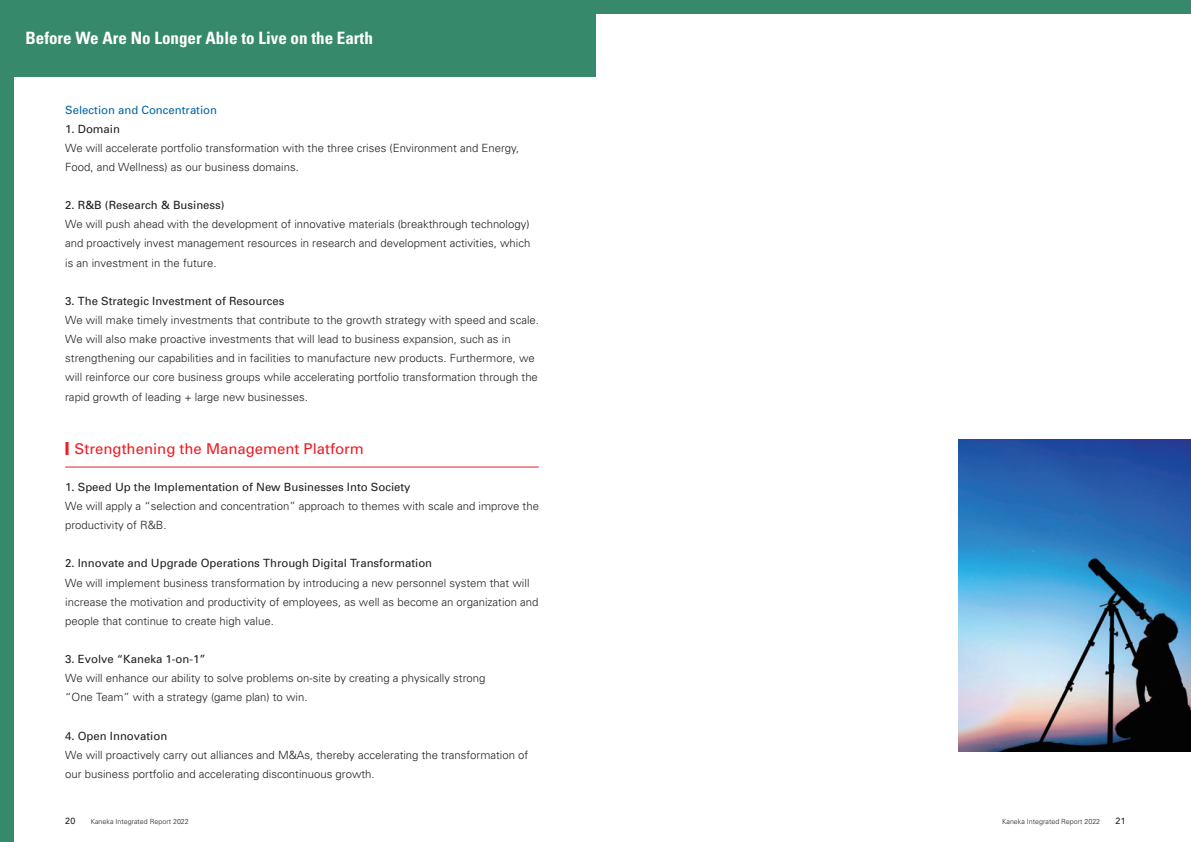
<style>
.page{position:relative;width:1191px;height:842px;background:#fff}
.page>*{position:absolute;margin:0;border:0;box-sizing:border-box;transform-origin:0 0}
.t1{font:700 condensed 17px "Univers";color:#fff}
.t2{font:14.9px "Univers";color:#ee1d23}
.t3{font:300 11.3px/19.1px "Univers";color:#231f20}
.t4{font:11.3px "Univers";color:#231f20}
.t5{font:11.3px "Univers";color:#0166a5}
.t6{font:500 8.9px "Avenir LT Std";color:#231f20}
.t7{font:300 7.1px "Univers";color:#231f20}
.s1{font-family:"Hira Kaku Std N W6";font-size:17.1px}
</style>
<div class="page">
<div style="left:0;top:0;width:1191px;height:14px;background:#37896c"></div>
<div style="left:0;top:0;width:595px;height:77px;background:#37896c"></div>
<div style="left:0;top:0;width:14px;height:842px;background:#37896c"></div>
<img style="left:958px;top:439px;width:233px;height:312px">
<hr style="left:65px;top:467px;width:474px;height:1px;background:#ee1d23">
<h1 class="t1" style="left:26px;top:28px;width:349px">Before We Are No Longer Able to Live on the Earth</h1>
<p class="t5" style="left:65px;top:103px;width:153px">Selection and Concentration</p>
<p class="t4" style="left:65px;top:122px;width:56px">1. Domain</p>
<p class="t3" style="left:65px;top:138px;width:456px">We will accelerate portfolio transformation with the three crises (Environment and Energy,<br>Food, and Wellness) as our business domains.</p>
<p class="t4" style="left:65px;top:199px;width:161px">2. R&amp;B (Research &amp; Business)</p>
<p class="t3" style="left:65px;top:215px;width:467px;text-align:justify">We will push ahead with the development of innovative materials (breakthrough technology) and proactively invest management resources in research and development activities, which is an investment in the future.</p>
<p class="t4" style="left:65px;top:294px;width:221px">3. The Strategic Investment of Resources</p>
<p class="t3" style="left:65px;top:310px;width:475px">We will make timely investments that contribute to the growth strategy with speed and scale.<br>We will also make proactive investments that will lead to business expansion, such as in strengthening our capabilities and in facilities to manufacture new products. Furthermore, we will reinforce our core business groups while accelerating portfolio transformation through the rapid growth of leading + large new businesses.</p>
<h2 class="t2" style="left:65px;top:440px;width:300px"><span class="s1">■</span> Strengthening the Management Platform</h2>
<p class="t4" style="left:65px;top:480px;width:347px">1. Speed Up the Implementation of New Businesses Into Society</p>
<p class="t3" style="left:65px;top:496px;width:475px">We will apply a “selection and concentration” approach to themes with scale and improve the productivity of R&amp;B.</p>
<p class="t4" style="left:65px;top:557px;width:368px">2. Innovate and Upgrade Operations Through Digital Transformation</p>
<p class="t3" style="left:65px;top:573px;width:475px">We will implement business transformation by introducing a new personnel system that will increase the motivation and productivity of employees, as well as become an organization and people that continue to create high value.</p>
<p class="t4" style="left:65px;top:652px;width:142px">3. Evolve “Kaneka 1-on-1”</p>
<p class="t3" style="left:65px;top:669px;width:422px">We will enhance our ability to solve problems on-site by creating a physically strong “One Team” with a strategy (game plan) to win.</p>
<p class="t4" style="left:65px;top:729px;width:104px">4. Open Innovation</p>
<p class="t3" style="left:65px;top:745px;width:464px">We will proactively carry out alliances and M&amp;As, thereby accelerating the transformation of our business portfolio and accelerating discontinuous growth.</p>
<p class="t6" style="left:65px;top:816px;width:12px">20</p>
<p class="t7" style="left:91px;top:817px;width:100px">Kaneka Integrated Report 2022</p>
<p class="t7" style="left:1002px;top:817px;width:100px">Kaneka Integrated Report 2022</p>
<p class="t6" style="left:1115px;top:816px;width:12px">21</p>
</div>
